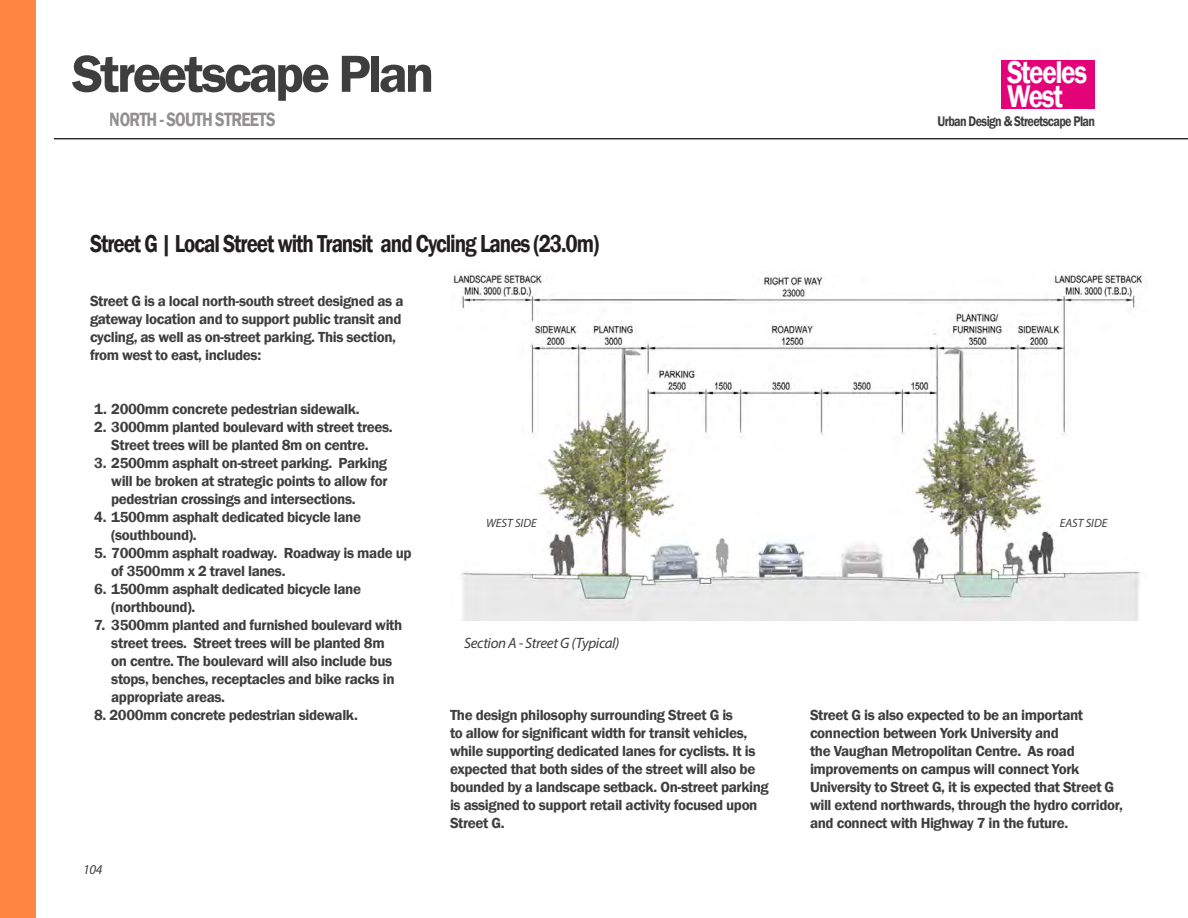
<style>
.page{position:relative;width:1188px;height:918px;background:#fff}
.page>*{position:absolute;margin:0;border:0;box-sizing:border-box;transform-origin:0 0}
.t1{font:600 54px "Franklin Gothic";letter-spacing:-.055em;color:#3e3e3f}
.t2{font:600 32.4px/24px "Franklin Gothic";letter-spacing:-.05em;color:#fff;scale:.83 1}
.t3{font:600 25.2px "Franklin Gothic";letter-spacing:-.05em;color:#231f20;scale:.83 1}
.t4{font:600 19.8px "Franklin Gothic";letter-spacing:-.05em;color:#231f20;scale:.83 1}
.t5{font:600 15px/18px "Franklin Gothic";letter-spacing:-.025em;color:#3e3e3f}
.t6{font:italic 15px "Myriad Pro";letter-spacing:-.025em;color:#3e3e3f}
.t7{font:600 14.4px "Franklin Gothic";letter-spacing:-.05em;color:#3e3e3f;scale:.83 1}
.t8{font:italic 13.5px "Myriad Pro";color:#3e3e3f}
.t9{font:italic 12px "Myriad Pro";color:#414042}
</style>
<div class="page">
<div style="left:1001px;top:60px;width:94px;height:49px;background:#e40278"></div>
<div style="left:0;top:0;width:36px;height:918px;background:#ff8543"></div>
<hr style="left:54px;top:138px;width:1134px;height:1px;background:#231f20">
<img style="left:453px;top:272px;width:689px;height:349px">
<img style="left:716px;top:536px;width:18px;height:41px">
<h1 class="t1" style="left:72px;top:41px;width:364px">Streetscape Plan</h1>
<h3 class="t4" style="left:110px;top:107px;width:201px">NORTH - SOUTH STREETS</h3>
<p class="t3" style="left:90px;top:228px;width:615px">Street G | Local Street with Transit and Cycling Lanes (23.0m)</p>
<p class="t5" style="left:90px;top:292px;width:315px">Street G is a local north-south street designed as a gateway location and to support public transit and cycling, as well as on-street parking. This section, from west to east, includes:</p>
<h2 class="t2" style="left:1007px;top:61px;width:98px">Steeles<br>West</h2>
<p class="t7" style="left:938px;top:112px;width:191px">Urban Design &amp; Streetscape Plan</p>
<p class="t5" style="left:94px;top:400px;width:267px">1. 2000mm concrete pedestrian sidewalk.</p>
<p class="t5" style="left:94px;top:418px;width:300px;text-align:center">2. 3000mm planted boulevard with street trees.<br>Street trees will be planted 8m on centre.</p>
<p class="t5" style="left:111px;top:454px;width:278px;text-align:justify;text-indent:-17px">3. 2500mm asphalt on-street parking. Parking will be broken at strategic points to allow for pedestrian crossings and intersections.</p>
<p class="t5" style="left:111px;top:508px;width:251px;text-indent:-17px">4. 1500mm asphalt dedicated bicycle lane (southbound).</p>
<p class="t5" style="left:111px;top:544px;width:302px;text-indent:-17px">5. 7000mm asphalt roadway. Roadway is made up of 3500mm x 2 travel lanes.</p>
<p class="t5" style="left:111px;top:580px;width:251px;text-indent:-17px">6. 1500mm asphalt dedicated bicycle lane (northbound).</p>
<p class="t5" style="left:111px;top:616px;width:293px;text-indent:-17px">7. 3500mm planted and furnished boulevard with street trees. Street trees will be planted 8m on centre. The boulevard will also include bus stops, benches, receptacles and bike racks in appropriate areas.</p>
<p class="t5" style="left:94px;top:706px;width:265px">8. 2000mm concrete pedestrian sidewalk.</p>
<p class="t8" style="left:83px;top:861px;width:21px">104</p>
<p class="t9" style="left:486px;top:516px;width:52px">WEST SIDE</p>
<p class="t9" style="left:1060px;top:516px;width:49px">EAST SIDE</p>
<p class="t6" style="left:464px;top:634px;width:157px">Section A - Street G (Typical)</p>
<p class="t5" style="left:450px;top:706px;width:320px">The design philosophy surrounding Street G is<br>to allow for significant width for transit vehicles, while supporting dedicated lanes for cyclists. It is expected that both sides of the street will also be bounded by a landscape setback. On-street parking is assigned to support retail activity focused upon Street G.</p>
<p class="t5" style="left:810px;top:706px;width:314px">Street G is also expected to be an important connection between York University and<br>the Vaughan Metropolitan Centre. As road improvements on campus will connect York University to Street G, it is expected that Street G will extend northwards, through the hydro corridor, and connect with Highway 7 in the future.</p>
</div>
